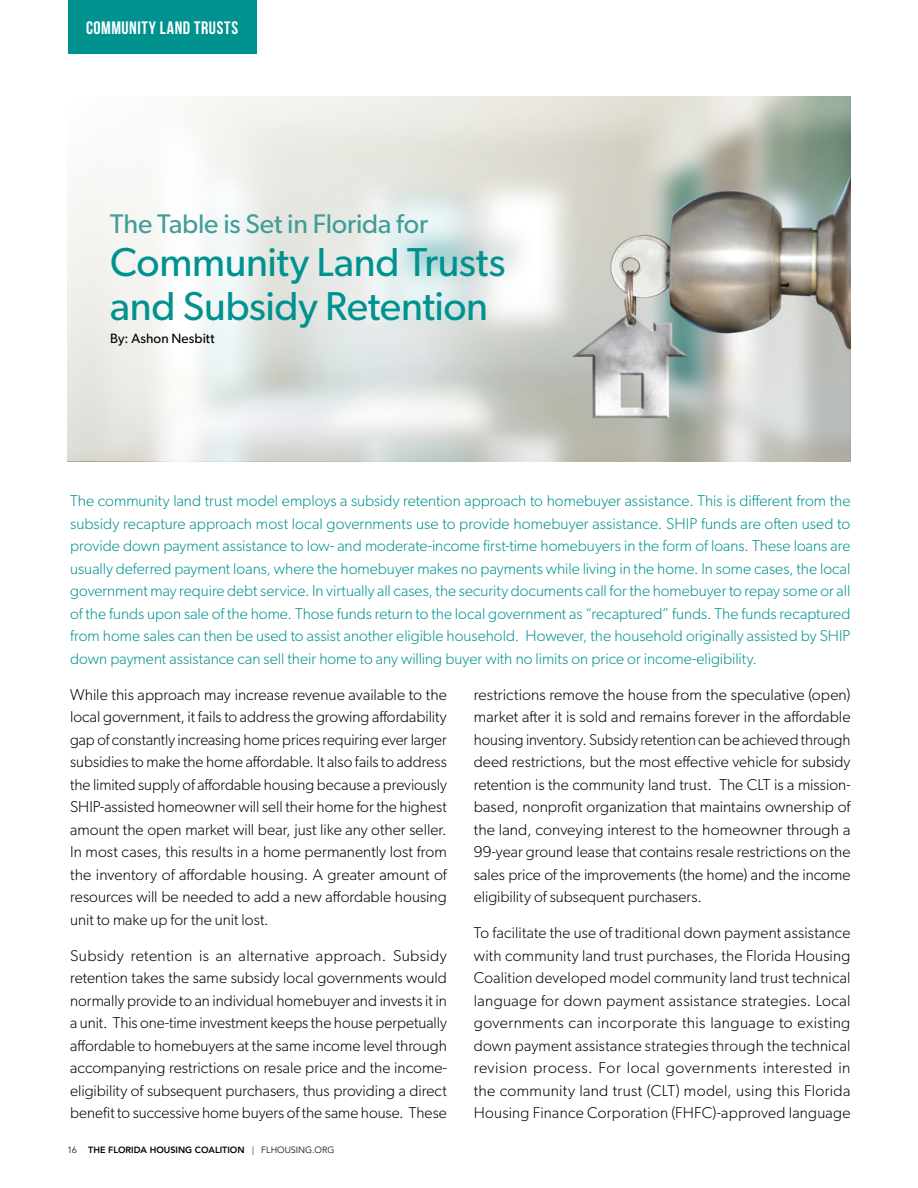
<style>
.page{position:relative;width:918px;height:1188px;background:#fff}
.page>*{position:absolute;margin:0;border:0;box-sizing:border-box;transform-origin:0 0}
.t1{font:40.5px/43.5px "Gibson";letter-spacing:-.01em;color:#00928f}
.t2{font:27px "Gibson";letter-spacing:-.005em;color:#419d98}
.t3{font:18px "Bebas Neue";letter-spacing:.03em;color:#fff}
.t4{font:300 15.75px/22.5px "Gibson";color:#000;text-align:justify}
.t5{font:300 15.75px/22.5px "Gibson";color:#00928f;text-align:justify}
.t6{font:13.5px "Gibson";letter-spacing:.01em;color:#000}
.t7{font:800 9px "Avenir LT Std";color:#000}
.t8{font:300 9px "Avenir LT Std";color:#000}
.s1{font-weight:300}
</style>
<div class="page">
<div style="left:68px;top:0;width:189px;height:54px;background:#00928f"></div>
<svg style="left:67px;top:96px;width:778px;height:365px"></svg>
<p class="t3" style="left:86px;top:18px;width:154px">COMMUNITY LAND TRUSTS</p>
<h2 class="t2" style="left:110px;top:207px;width:319px">The Table is Set in Florida for</h2>
<h1 class="t1" style="left:110px;top:240px;width:397px">Community Land Trusts and Subsidy Retention</h1>
<p class="t6" style="left:110px;top:330px;width:106px">By: Ashon Nesbitt</p>
<p class="t5" style="left:70px;top:489px;width:782px">The community land trust model employs a subsidy retention approach to homebuyer assistance. This is different from the subsidy recapture approach most local governments use to provide homebuyer assistance. SHIP funds are often used to provide down payment assistance to low- and moderate-income first-time homebuyers in the form of loans. These loans are usually deferred payment loans, where the homebuyer makes no payments while living in the home. In some cases, the local government may require debt service. In virtually all cases, the security documents call for the homebuyer to repay some or all of the funds upon sale of the home. Those funds return to the local government as “recaptured” funds. The funds recaptured from home sales can then be used to assist another eligible household. However, the household originally assisted by SHIP down payment assistance can sell their home to any willing buyer with no limits on price or income-eligibility.</p>
<p class="t4" style="left:70px;top:683px;width:378px">While this approach may increase revenue available to the local government, it fails to address the growing affordability gap of constantly increasing home prices requiring ever larger subsidies to make the home affordable. It also fails to address the limited supply of affordable housing because a previously SHIP-assisted homeowner will sell their home for the highest amount the open market will bear, just like any other seller.<br>In most cases, this results in a home permanently lost from the inventory of affordable housing. A greater amount of resources will be needed to add a new affordable housing unit to make up for the unit lost.</p>
<p class="t4" style="left:70px;top:944px;width:378px">Subsidy retention is an alternative approach. Subsidy retention takes the same subsidy local governments would normally provide to an individual homebuyer and invests it in a unit. This one-time investment keeps the house perpetually affordable to homebuyers at the same income level through accompanying restrictions on resale price and the income&shy;eligibility of subsequent purchasers, thus providing a direct benefit to successive home buyers of the same house. These</p>
<p class="t4" style="left:474px;top:683px;width:378px">restrictions remove the house from the speculative (open) market after it is sold and remains forever in the affordable housing inventory. Subsidy retention can be achieved through deed restrictions, but the most effective vehicle for subsidy retention is the community land trust. The CLT is a mission&shy;based, nonprofit organization that maintains ownership of the land, conveying interest to the homeowner through a 99-year ground lease that contains resale restrictions on the sales price of the improvements (the home) and the income eligibility of subsequent purchasers.</p>
<p class="t4" style="left:474px;top:921px;width:378px">To facilitate the use of traditional down payment assistance with community land trust purchases, the Florida Housing Coalition developed model community land trust technical language for down payment assistance strategies. Local governments can incorporate this language to existing down payment assistance strategies through the technical revision process. For local governments interested in the community land trust (CLT) model, using this Florida Housing Finance Corporation (FHFC)-approved language</p>
<p class="t8" style="left:68px;top:1144px;width:11px">16</p>
<p class="t7" style="left:88px;top:1144px;width:248px">THE FLORIDA HOUSING COALITION <span class="s1">| FLHOUSING.ORG</span></p>
</div>
